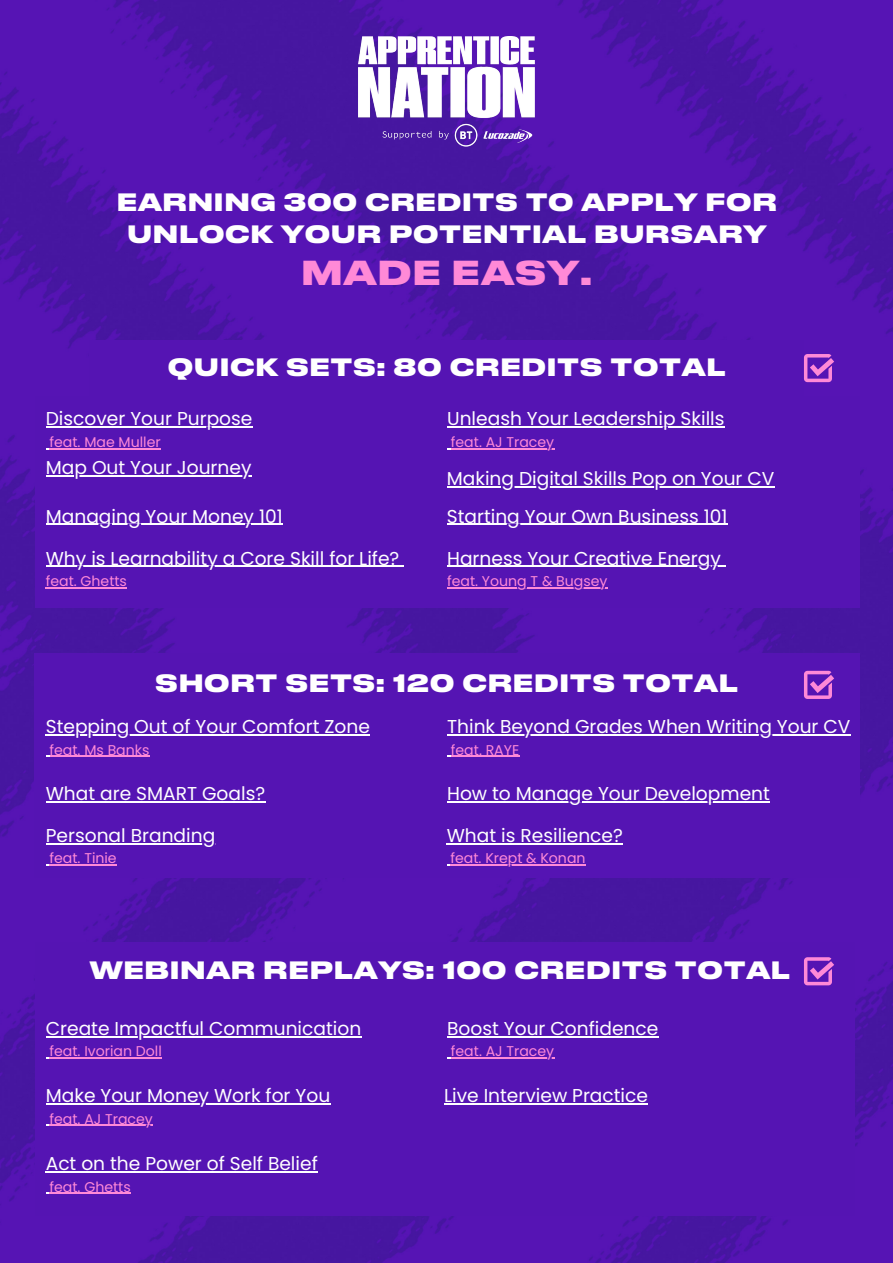
<style>
.page{position:relative;width:893px;height:1263px;background:#fff}
.page>*{position:absolute;margin:0;border:0;box-sizing:border-box;transform-origin:0 0}
.t1{font:800 32.62px "Druk Text Wide";color:#ff89d7}
.t2{font:800 23.62px/32.6px "Druk Text Wide";color:#fff;text-align:center}
.t3{font:18.6px "Poppins";color:#fff}
.t4{font:14.1px "Poppins";color:#ff89d7}
</style>
<div class="page">
<img style="left:0;top:0;width:893px;height:1263px">
<img style="left:359px;top:36px;width:175px;height:132px">
<div style="left:89px;top:340px;width:715px;height:56px;background:#5514b3"></div>
<div style="left:35px;top:396px;width:824px;height:211px;background:#5514b3"></div>
<div style="left:35px;top:653px;width:824px;height:225px;background:#5514b3"></div>
<div style="left:35px;top:942px;width:819px;height:274px;background:#5514b3"></div>
<svg style="left:804px;top:957px;width:30px;height:28px"></svg>
<hr style="left:46px;top:427px;width:206px;height:1px;background:#fff">
<hr style="left:50px;top:448px;width:111px;height:1px;background:#ff89d7">
<hr style="left:46px;top:475px;width:205px;height:1px;background:#fff">
<hr style="left:46px;top:524px;width:237px;height:1px;background:#fff">
<hr style="left:46px;top:566px;width:353px;height:1px;background:#fff">
<hr style="left:46px;top:587px;width:81px;height:1px;background:#ff89d7">
<hr style="left:447px;top:427px;width:277px;height:1px;background:#fff">
<hr style="left:451px;top:448px;width:103px;height:1px;background:#ff89d7">
<hr style="left:447px;top:486px;width:327px;height:2px;background:#fff">
<hr style="left:447px;top:524px;width:280px;height:1px;background:#fff">
<hr style="left:447px;top:566px;width:274px;height:1px;background:#fff">
<hr style="left:447px;top:587px;width:160px;height:1px;background:#ff89d7">
<hr style="left:46px;top:734px;width:324px;height:2px;background:#fff">
<hr style="left:50px;top:756px;width:99px;height:1px;background:#ff89d7">
<hr style="left:46px;top:801px;width:219px;height:1px;background:#fff">
<hr style="left:46px;top:843px;width:169px;height:2px;background:#fff">
<hr style="left:50px;top:864px;width:67px;height:2px;background:#ff89d7">
<hr style="left:447px;top:734px;width:403px;height:2px;background:#fff">
<hr style="left:451px;top:756px;width:68px;height:1px;background:#ff89d7">
<hr style="left:447px;top:801px;width:323px;height:1px;background:#fff">
<hr style="left:447px;top:843px;width:176px;height:2px;background:#fff">
<hr style="left:450px;top:864px;width:135px;height:2px;background:#ff89d7">
<hr style="left:46px;top:1036px;width:315px;height:1px;background:#fff">
<hr style="left:50px;top:1057px;width:112px;height:1px;background:#ff89d7">
<hr style="left:46px;top:1103px;width:284px;height:2px;background:#fff">
<hr style="left:50px;top:1125px;width:103px;height:1px;background:#ff89d7">
<hr style="left:447px;top:1036px;width:211px;height:1px;background:#fff">
<hr style="left:451px;top:1057px;width:103px;height:1px;background:#ff89d7">
<hr style="left:46px;top:1171px;width:272px;height:2px;background:#fff">
<hr style="left:50px;top:1193px;width:81px;height:1px;background:#ff89d7">
<hr style="left:444px;top:1103px;width:204px;height:2px;background:#fff">
<svg style="left:804px;top:671px;width:30px;height:28px"></svg>
<svg style="left:804px;top:354px;width:30px;height:28px"></svg>
<p class="t2" style="left:116px;top:187px;width:662px">EARNING 300 CREDITS TO APPLY FOR<br>UNLOCK YOUR POTENTIAL BURSARY</p>
<p class="t1" style="left:301px;top:258px;width:294px">MADE EASY.</p>
<p class="t2" style="left:167px;top:352px;width:560px">QUICK SETS: 80 CREDITS TOTAL</p>
<p class="t3" style="left:46px;top:406px;width:208px">Discover Your Purpose</p>
<p class="t4" style="left:50px;top:432px;width:113px">feat. Mae Muller</p>
<p class="t3" style="left:46px;top:454px;width:207px">Map Out Your Journey</p>
<p class="t3" style="left:46px;top:503px;width:238px">Managing Your Money 101</p>
<p class="t3" style="left:46px;top:545px;width:355px">Why is Learnability a Core Skill for Life?</p>
<p class="t4" style="left:46px;top:571px;width:83px">feat. Ghetts</p>
<p class="t3" style="left:447px;top:406px;width:279px">Unleash Your Leadership Skills</p>
<p class="t4" style="left:451px;top:432px;width:105px">feat. AJ Tracey</p>
<p class="t3" style="left:447px;top:465px;width:329px">Making Digital Skills Pop on Your CV</p>
<p class="t3" style="left:447px;top:503px;width:282px">Starting Your Own Business 101</p>
<p class="t3" style="left:447px;top:545px;width:275px">Harness Your Creative Energy</p>
<p class="t4" style="left:447px;top:571px;width:162px">feat. Young T &amp; Bugsey</p>
<p class="t2" style="left:155px;top:668px;width:585px">SHORT SETS: 120 CREDITS TOTAL</p>
<p class="t3" style="left:46px;top:714px;width:325px">Stepping Out of Your Comfort Zone</p>
<p class="t4" style="left:50px;top:740px;width:101px">feat. Ms Banks</p>
<p class="t3" style="left:46px;top:780px;width:221px">What are SMART Goals?</p>
<p class="t3" style="left:46px;top:822px;width:171px">Personal Branding</p>
<p class="t4" style="left:50px;top:849px;width:69px">feat. Tinie</p>
<p class="t3" style="left:447px;top:714px;width:405px">Think Beyond Grades When Writing Your CV</p>
<p class="t4" style="left:451px;top:740px;width:70px">feat. RAYE</p>
<p class="t3" style="left:447px;top:780px;width:324px">How to Manage Your Development</p>
<p class="t3" style="left:447px;top:822px;width:178px">What is Resilience?</p>
<p class="t4" style="left:450px;top:849px;width:137px">feat. Krept &amp; Konan</p>
<p class="t2" style="left:89px;top:955px;width:703px">WEBINAR REPLAYS: 100 CREDITS TOTAL</p>
<p class="t3" style="left:46px;top:1015px;width:317px">Create Impactful Communication</p>
<p class="t4" style="left:50px;top:1041px;width:114px">feat. Ivorian Doll</p>
<p class="t3" style="left:46px;top:1083px;width:286px">Make Your Money Work for You</p>
<p class="t4" style="left:50px;top:1109px;width:105px">feat. AJ Tracey</p>
<p class="t3" style="left:46px;top:1151px;width:273px">Act on the Power of Self Belief</p>
<p class="t4" style="left:50px;top:1177px;width:83px">feat. Ghetts</p>
<p class="t3" style="left:447px;top:1015px;width:213px">Boost Your Confidence</p>
<p class="t4" style="left:451px;top:1041px;width:105px">feat. AJ Tracey</p>
<p class="t3" style="left:444px;top:1083px;width:205px">Live Interview Practice</p>
</div>
